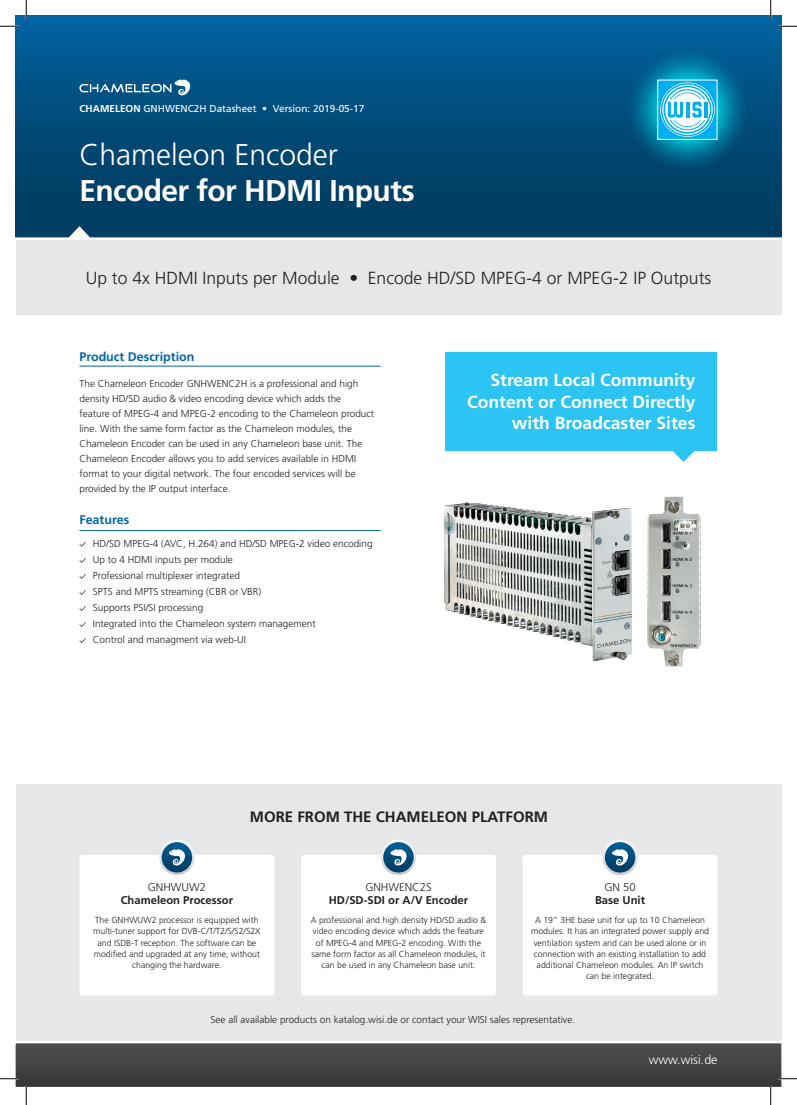
<style>
.page{position:relative;width:797px;height:1105px;background:#fff}
.page>*{position:absolute;margin:0;border:0;box-sizing:border-box;transform-origin:0 0}
.t1{font:700 30px "Frutiger LT Std";letter-spacing:-.02em;color:#fff}
.t2{font:300 30px "Frutiger LT Std";color:#fff}
.t3{font:700 17.5px/21.2px "Frutiger LT Std";color:#fff;text-align:right}
.t4{font:300 17.5px "Frutiger LT Std";color:#231f20}
.t5{font:700 15px "Frutiger LT Std";color:#231f20}
.t6{font:700 12.5px "Frutiger LT Std";color:#0166a5}
.t7{font:300 12.5px "Frutiger LT Std";color:#fff}
.t8{font:700 11.25px "Frutiger LT Std";color:#231f20}
.t9{font:300 11.25px "Frutiger LT Std";color:#231f20}
.t10{font:300 10px/15px "Frutiger LT Std";color:#231f20}
.t11{font:10px "Frutiger LT Std";color:#fff}
.t12{font:300 8.75px/11.2px "Frutiger LT Std";color:#231f20;text-align:center}
.s1{font-weight:700}
</style>
<div class="page">
<img style="left:443px;top:496px;width:258px;height:171px">
<div style="left:16px;top:16px;width:765px;height:221px;background:linear-gradient(to bottom,#01619d,#003859)"></div>
<div style="left:16px;top:785px;width:765px;height:276px;background:#e6e7e9"></div>
<svg style="left:16px;top:1041px;width:765px;height:48px;background:#535354"></svg>
<div style="left:16px;top:237px;width:765px;height:78px;background:#e6e7e9"></div>
<svg style="left:68px;top:226px;width:22px;height:12px"></svg>
<svg style="left:79px;top:542px;width:7px;height:5px"></svg>
<svg style="left:79px;top:558px;width:7px;height:5px"></svg>
<svg style="left:79px;top:574px;width:7px;height:5px"></svg>
<svg style="left:79px;top:590px;width:7px;height:5px"></svg>
<svg style="left:79px;top:606px;width:7px;height:5px"></svg>
<svg style="left:79px;top:622px;width:7px;height:5px"></svg>
<svg style="left:79px;top:638px;width:7px;height:5px"></svg>
<hr style="left:79px;top:530px;width:302px;height:1px;background:#0166a5">
<hr style="left:79px;top:366px;width:302px;height:1px;background:#0166a5">
<div style="left:627px;top:50px;width:120px;height:119px;background:linear-gradient(to bottom,#016297,#004c73);border-radius:50%"></div>
<svg style="left:634px;top:57px;width:106px;height:106px;background:#006a94"></svg>
<svg style="left:642px;top:66px;width:90px;height:87px;background:#0695b5"></svg>
<div style="left:657px;top:80px;width:60px;height:59px;background:#00aeef"></div>
<svg style="left:660px;top:82px;width:54px;height:55px"></svg>
<svg style="left:660px;top:83px;width:54px;height:53px"></svg>
<svg style="left:662px;top:85px;width:50px;height:50px"></svg>
<svg style="left:663px;top:86px;width:48px;height:48px"></svg>
<svg style="left:665px;top:87px;width:45px;height:45px"></svg>
<hr style="left:704px;top:102px;width:3px;height:16px;background:#00aeef">
<svg style="left:668px;top:89px;width:37px;height:42px"></svg>
<div style="left:657px;top:80px;width:60px;height:60px;border:1px solid #fff"></div>
<div style="left:445px;top:352px;width:271px;height:98px;background:#2bc4f3"></div>
<svg style="left:672px;top:450px;width:23px;height:12px"></svg>
<svg style="left:79px;top:79px;width:111px;height:16px;background:#3e7ca3"></svg>
<div style="left:522px;top:855px;width:195px;height:141px;background:#fff;border-radius:4px"></div>
<div style="left:301px;top:855px;width:195px;height:141px;background:#fff;border-radius:4px"></div>
<div style="left:79px;top:855px;width:195px;height:141px;background:#fff;border-radius:4px"></div>
<svg style="left:382px;top:841px;width:33px;height:33px"></svg>
<div style="left:381px;top:840px;width:35px;height:35px;border:2px solid #fff;border-radius:50%"></div>
<svg style="left:603px;top:841px;width:33px;height:33px"></svg>
<div style="left:602px;top:840px;width:35px;height:35px;border:2px solid #fff;border-radius:50%"></div>
<svg style="left:160px;top:841px;width:33px;height:33px"></svg>
<div style="left:159px;top:840px;width:36px;height:35px;border:2px solid #fff;border-radius:50%"></div>
<svg style="left:169px;top:849px;width:16px;height:16px"></svg>
<svg style="left:390px;top:849px;width:16px;height:16px"></svg>
<svg style="left:612px;top:849px;width:16px;height:16px"></svg>
<svg style="left:0;top:25px;width:19px;height:2px"></svg>
<svg style="left:778px;top:25px;width:19px;height:2px"></svg>
<svg style="left:0;top:1078px;width:19px;height:1px"></svg>
<svg style="left:778px;top:1078px;width:19px;height:1px"></svg>
<svg style="left:25px;top:0;width:2px;height:19px"></svg>
<svg style="left:25px;top:1086px;width:2px;height:19px"></svg>
<svg style="left:770px;top:0;width:1px;height:19px"></svg>
<svg style="left:770px;top:1086px;width:1px;height:19px"></svg>
<p class="t11" style="left:79px;top:102px;width:286px"><span class="s1">CHAMELEON</span> GNHWENC2H Datasheet • Version: 2019-05-17</p>
<h1 class="t2" style="left:79px;top:137px;width:260px">Chameleon Encoder</h1>
<h1 class="t1" style="left:79px;top:173px;width:337px">Encoder for HDMI Inputs</h1>
<h2 class="t4" style="left:86px;top:268px;width:627px">Up to 4x HDMI Inputs per Module • Encode HD/SD MPEG-4 or MPEG-2 IP Outputs</h2>
<p class="t6" style="left:79px;top:350px;width:117px">Product Description</p>
<p class="t10" style="left:79px;top:376px;width:296px">The Chameleon Encoder GNHWENC2H is a professional and high density HD/SD audio &amp; video encoding device which adds the<br>feature of MPEG-4 and MPEG-2 encoding to the Chameleon product line. With the same form factor as the Chameleon modules, the Chameleon Encoder can be used in any Chameleon base unit. The Chameleon Encoder allows you to add services available in HDMI format to your digital network. The four encoded services will be provided by the IP output interface.</p>
<h2 class="t3" style="left:467px;top:370px;width:230px">Stream Local Community<br>Content or Connect Directly with Broadcaster Sites</h2>
<p class="t6" style="left:79px;top:512px;width:51px">Features</p>
<p class="t10" style="left:93px;top:535px;width:281px;line-height:16px">HD/SD MPEG-4 (AVC, H.264) and HD/SD MPEG-2 video encoding Up to 4 HDMI inputs per module<br>Professional multiplexer integrated<br>SPTS and MPTS streaming (CBR or VBR)<br>Supports PSI/SI processing<br>Integrated into the Chameleon system management<br>Control and managment via web-UI</p>
<h3 class="t5" style="left:250px;top:808px;width:299px">MORE FROM THE CHAMELEON PLATFORM</h3>
<p class="t9" style="left:148px;top:881px;width:60px">GNHWUW2</p>
<p class="t8" style="left:121px;top:894px;width:114px">Chameleon Processor</p>
<p class="t12" style="left:93px;top:915px;width:169px">The GNHWUW2 processor is equipped with multi-tuner support for DVB-C/T/T2/S/S2/S2X and ISDB-T reception. The software can be modified and upgraded at any time, without changing the hardware.</p>
<p class="t9" style="left:365px;top:881px;width:68px">GNHWENC2S</p>
<p class="t8" style="left:329px;top:894px;width:141px">HD/SD-SDI or A/V Encoder</p>
<p class="t12" style="left:311px;top:915px;width:177px">A professional and high density HD/SD audio &amp; video encoding device which adds the feature of MPEG-4 and MPEG-2 encoding. With the same form factor as all Chameleon modules, it can be used in any Chameleon base unit.</p>
<p class="t9" style="left:604px;top:881px;width:33px">GN 50</p>
<p class="t8" style="left:595px;top:894px;width:52px">Base Unit</p>
<p class="t12" style="left:531px;top:915px;width:179px">A 19” 3HE base unit for up to 10 Chameleon modules. It has an integrated power supply and ventilation system and can be used alone or in connection with an existing installation to add additional Chameleon modules. An IP switch can be integrated.</p>
<p class="t10" style="left:210px;top:1012px;width:366px">See all available products on katalog.wisi.de or contact your WISI sales representative.</p>
<p class="t7" style="left:648px;top:1053px;width:70px">www.wisi.de</p>
</div>
